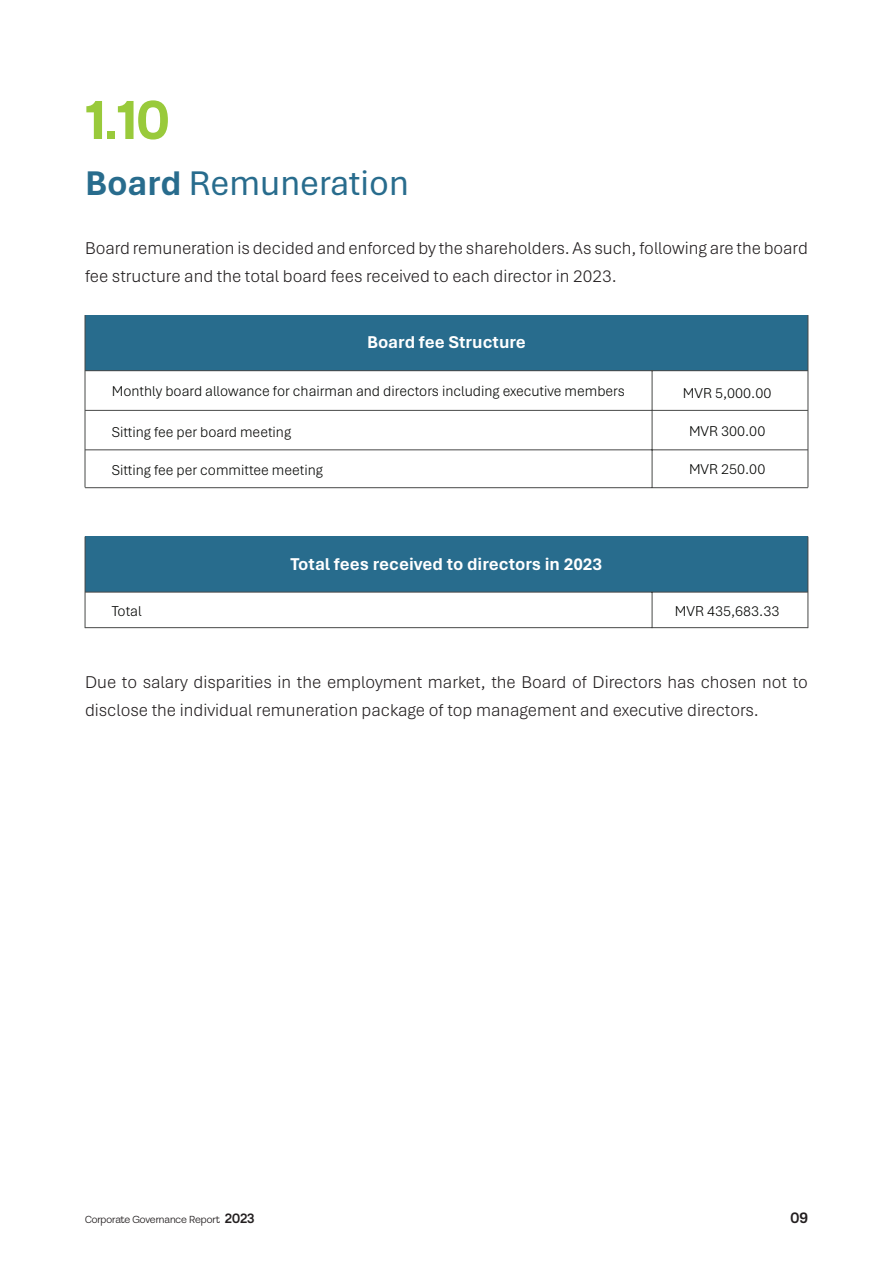
<style>
.page{position:relative;width:893px;height:1263px;background:#fff}
.page>*{position:absolute;margin:0;border:0;box-sizing:border-box;transform-origin:0 0}
.t1{font:800 54px "Serotiva";color:#99ca3b}
.t2{font:36px "Aptos";color:#286c8d}
.t3{font:300 18px/27.6px "Aptos";color:#231f20}
.t4{font:700 18px "Aptos";color:#fff}
.t5{font:300 15px "Aptos";color:#040503}
.t6{font:700 15px "Serotiva";color:#231f20}
.t7{font:10.5px "Serotiva";color:#231f20}
.s1{font-weight:700}
.s2{font-weight:700;font-size:13.5px}
</style>
<div class="page">
<div style="left:85px;top:315px;width:723px;height:55px;background:#286c8d"></div>
<div style="left:85px;top:536px;width:723px;height:56px;background:#286c8d"></div>
<hr style="left:85px;top:592px;width:723px;height:1px;background:#484948">
<hr style="left:85px;top:627px;width:723px;height:1px;background:#484948">
<hr style="left:652px;top:592px;width:1px;height:36px;background:#484948">
<hr style="left:85px;top:370px;width:723px;height:1px;background:#484948">
<hr style="left:85px;top:410px;width:723px;height:1px;background:#484948">
<hr style="left:85px;top:450px;width:723px;height:1px;background:#484948">
<hr style="left:85px;top:487px;width:723px;height:1px;background:#484948">
<hr style="left:652px;top:370px;width:1px;height:117px;background:#484948">
<hr style="left:808px;top:536px;width:1px;height:92px;background:#484948">
<hr style="left:85px;top:315px;width:1px;height:172px;background:#484948">
<hr style="left:808px;top:315px;width:1px;height:172px;background:#484948">
<hr style="left:85px;top:536px;width:1px;height:92px;background:#484948">
<h1 class="t1" style="left:85px;top:87px;width:86px">1.10</h1>
<h2 class="t2" style="left:85px;top:159px;width:325px"><span class="s1">Board</span> Remuneration</h2>
<p class="t3" style="left:85px;top:234px;width:724px">Board remuneration is decided and enforced by the shareholders. As such, following are the board fee structure and the total board fees received to each director in 2023.</p>
<p class="t4" style="left:367px;top:330px;width:160px">Board fee Structure</p>
<p class="t5" style="left:112px;top:381px;width:515px">Monthly board allowance for chairman and directors including executive members</p>
<p class="t5" style="left:683px;top:383px;width:90px">MVR 5,000.00</p>
<p class="t5" style="left:689px;top:421px;width:78px">MVR 300.00</p>
<p class="t5" style="left:689px;top:459px;width:78px">MVR 250.00</p>
<p class="t5" style="left:112px;top:422px;width:181px">Sitting fee per board meeting</p>
<p class="t5" style="left:112px;top:460px;width:213px">Sitting fee per committee meeting</p>
<p class="t4" style="left:291px;top:552px;width:313px">Total fees received to directors in 2023</p>
<p class="t5" style="left:112px;top:601px;width:31px">Total</p>
<p class="t5" style="left:675px;top:601px;width:106px">MVR 435,683.33</p>
<p class="t3" style="left:85px;top:668px;width:724px">Due to salary disparities in the employment market, the Board of Directors has chosen not to disclose the individual remuneration package of top management and executive directors.</p>
<p class="t7" style="left:85px;top:1213px;width:171px">Corporate Governance Report <span class="s2">2023</span></p>
<p class="t6" style="left:790px;top:1208px;width:19px">09</p>
</div>
